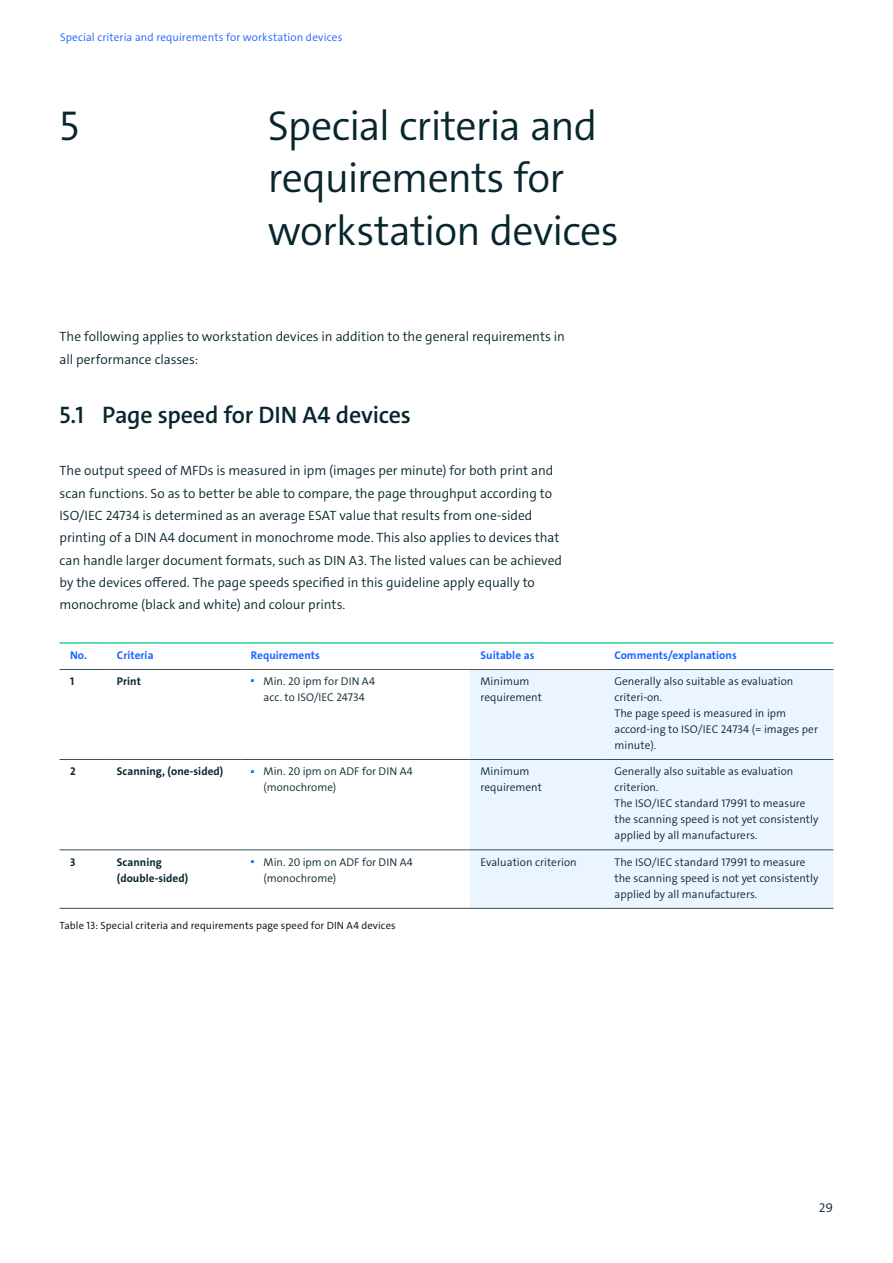
<style>
.page{position:relative;width:893px;height:1263px;background:#fff}
.page>*{position:absolute;margin:0;border:0;box-sizing:border-box;transform-origin:0 0}
.t1{font:300 42px/52.1px "The Sans C4 s";letter-spacing:-.02em;color:#07262d}
.t2{font:600 24px "The Sans C4 s";letter-spacing:-.01em;color:#07262d}
.t3{font:300 13.5px/22.4px "The Sans C4 s";color:#07262d}
.t4{font:300 11.25px/15.9px "The Sans C4 s";letter-spacing:.005em;color:#07262d}
.t5{font:700 11.25px "The Sans C4 s";letter-spacing:.005em;color:#1964ff}
.t6{font:300 11.25px "The Sans C4 s";letter-spacing:.01em;color:#1964ff}
.t7{font:700 11.25px/15.9px "The Sans C4 s";letter-spacing:.005em;color:#07262d}
.t8{font:300 10.5px "The Sans C4 s";letter-spacing:.015em;color:#000}
.t9{font:300 4.2px "The Sans C4 s";color:#1964ff}
</style>
<div class="page">
<svg style="left:60px;top:850px;width:410px;height:58px"></svg>
<div style="left:470px;top:670px;width:363px;height:238px;background:#ebf5ff"></div>
<hr style="left:60px;top:759px;width:46px;height:1px;background:#395157">
<hr style="left:106px;top:759px;width:134px;height:1px;background:#395157">
<hr style="left:240px;top:759px;width:230px;height:1px;background:#395157">
<hr style="left:470px;top:759px;width:134px;height:1px;background:#395157">
<hr style="left:604px;top:759px;width:229px;height:1px;background:#395157">
<hr style="left:60px;top:849px;width:46px;height:1px;background:#395157">
<hr style="left:106px;top:849px;width:134px;height:1px;background:#395157">
<hr style="left:240px;top:849px;width:230px;height:1px;background:#395157">
<hr style="left:470px;top:849px;width:134px;height:1px;background:#395157">
<hr style="left:604px;top:849px;width:229px;height:1px;background:#395157">
<hr style="left:60px;top:908px;width:46px;height:1px;background:#395157">
<hr style="left:106px;top:908px;width:134px;height:1px;background:#395157">
<hr style="left:240px;top:908px;width:230px;height:1px;background:#395157">
<hr style="left:470px;top:908px;width:134px;height:1px;background:#395157">
<hr style="left:604px;top:908px;width:229px;height:1px;background:#395157">
<hr style="left:60px;top:642px;width:46px;height:2px;background:#28d296">
<hr style="left:106px;top:642px;width:134px;height:2px;background:#28d296">
<hr style="left:240px;top:642px;width:230px;height:2px;background:#28d296">
<hr style="left:470px;top:642px;width:134px;height:2px;background:#28d296">
<hr style="left:604px;top:642px;width:229px;height:2px;background:#28d296">
<hr style="left:60px;top:669px;width:46px;height:1px;background:#395157">
<hr style="left:106px;top:669px;width:134px;height:1px;background:#395157">
<hr style="left:604px;top:669px;width:229px;height:1px;background:#395157">
<hr style="left:240px;top:669px;width:230px;height:1px;background:#565655">
<hr style="left:470px;top:669px;width:134px;height:1px;background:#565655">
<p class="t6" style="left:60px;top:30px;width:284px">Special criteria and requirements for workstation devices</p>
<h1 class="t1" style="left:60px;top:100px;width:21px">5</h1>
<h1 class="t1" style="left:268px;top:100px;width:352px">Special criteria and requirements for workstation devices</h1>
<p class="t3" style="left:60px;top:326px;width:507px">The following applies to workstation devices in addition to the general requirements in all performance classes:</p>
<h2 class="t2" style="left:60px;top:400px;width:353px">5.1 Page speed for DIN A4 devices</h2>
<p class="t3" style="left:60px;top:460px;width:504px">The output speed of MFDs is measured in ipm (images per minute) for both print and scan functions. So as to better be able to compare, the page throughput according to ISO/IEC 24734 is determined as an average ESAT value that results from one-sided printing of a DIN A4 document in monochrome mode. This also applies to devices that can handle larger document formats, such as DIN A3. The listed values can be achieved by the devices offered. The page speeds specified in this guideline apply equally to monochrome (black and white) and colour prints.</p>
<p class="t5" style="left:70px;top:648px;width:18px">No.</p>
<p class="t5" style="left:117px;top:648px;width:38px">Criteria</p>
<p class="t5" style="left:251px;top:648px;width:70px">Requirements</p>
<p class="t5" style="left:480px;top:648px;width:55px">Suitable as</p>
<p class="t5" style="left:614px;top:648px;width:124px">Comments/explanations</p>
<p class="t7" style="left:70px;top:673px;width:6px">1</p>
<p class="t7" style="left:117px;top:673px;width:25px">Print</p>
<p class="t9" style="left:251px;top:678px;width:5px">◼</p>
<p class="t4" style="left:264px;top:673px;width:113px">Min. 20 ipm for DIN A4 acc. to ISO/IEC 24734</p>
<p class="t4" style="left:480px;top:673px;width:63px">Minimum requirement</p>
<p class="t4" style="left:614px;top:673px;width:205px">Generally also suitable as evaluation criteri-on.<br>The page speed is measured in ipm accord-ing to ISO/IEC 24734 (= images per minute).</p>
<p class="t7" style="left:70px;top:764px;width:7px">2</p>
<p class="t7" style="left:117px;top:764px;width:108px">Scanning, (one-sided)</p>
<p class="t9" style="left:251px;top:769px;width:5px">◼</p>
<p class="t4" style="left:264px;top:764px;width:151px">Min. 20 ipm on ADF for DIN A4 (monochrome)</p>
<p class="t4" style="left:480px;top:764px;width:63px">Minimum requirement</p>
<p class="t4" style="left:614px;top:764px;width:205px">Generally also suitable as evaluation criterion.<br>The ISO/IEC standard 17991 to measure the scanning speed is not yet consistently applied by all manufacturers.</p>
<p class="t7" style="left:70px;top:854px;width:7px">3</p>
<p class="t7" style="left:117px;top:854px;width:73px">Scanning (double-sided)</p>
<p class="t9" style="left:251px;top:859px;width:5px">◼</p>
<p class="t4" style="left:264px;top:854px;width:151px">Min. 20 ipm on ADF for DIN A4 (monochrome)</p>
<p class="t4" style="left:480px;top:854px;width:98px">Evaluation criterion</p>
<p class="t4" style="left:614px;top:854px;width:205px">The ISO/IEC standard 17991 to measure the scanning speed is not yet consistently applied by all manufacturers.</p>
<p class="t8" style="left:60px;top:919px;width:338px">Table 13: Special criteria and requirements page speed for DIN A4 devices</p>
<p class="t3" style="left:819px;top:1196px;width:16px">29</p>
</div>
